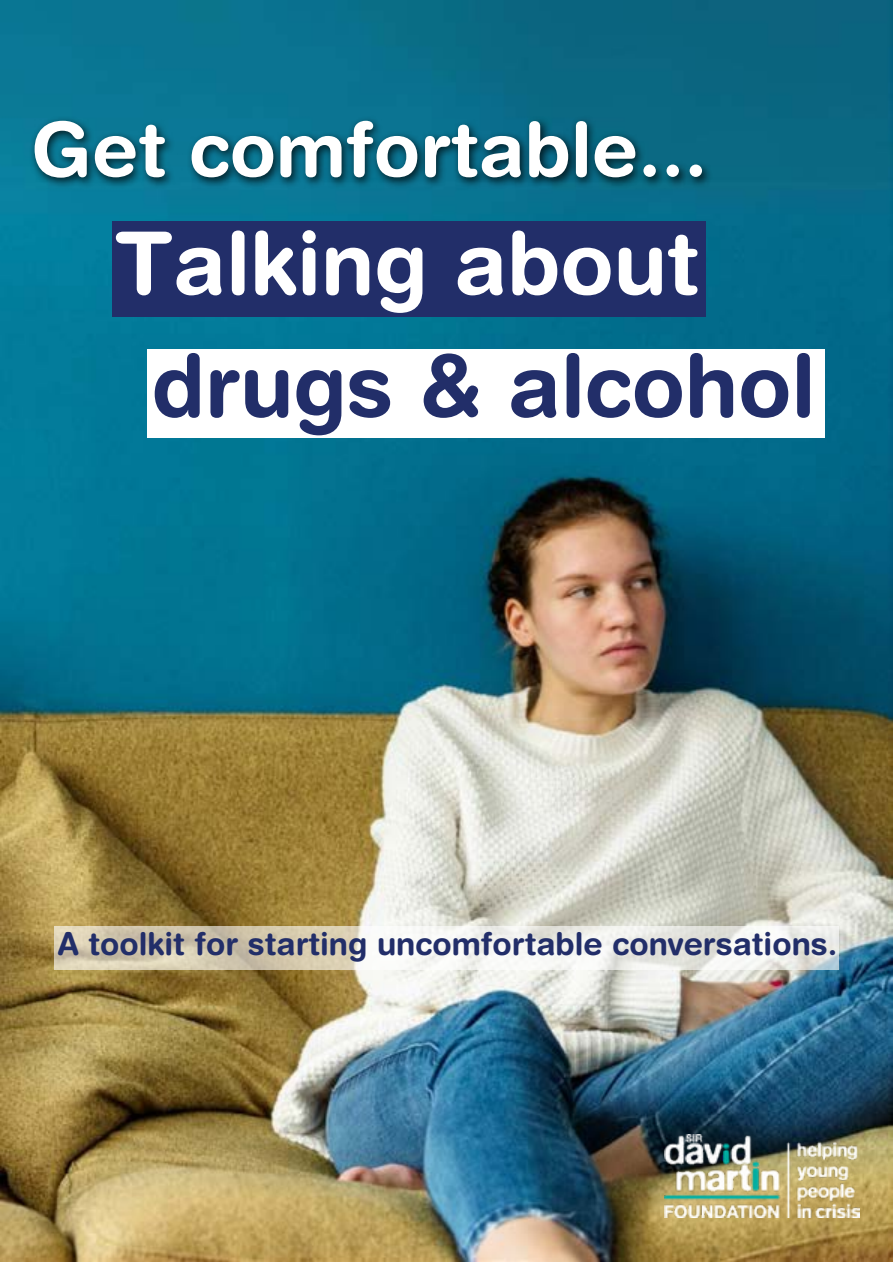
<style>
.page{position:relative;width:893px;height:1263px;background:#fff}
.page>*{position:absolute;margin:0;border:0;box-sizing:border-box;transform-origin:0 0}
.t1{font:700 87px "Helvetica Rounded";color:#222e69}
.t2{font:700 87px "Helvetica Rounded";color:#fff}
.t3{font:700 75.45px "Helvetica Rounded";color:#fff}
.t4{font:700 31.5px "Helvetica Rounded";color:#222e69}
</style>
<div class="page">
<img style="left:0;top:0;width:893px;height:1261px">
<div style="left:29px;top:115px;width:684px;height:74px;background:#000;opacity:.75"></div>
<div style="left:112px;top:221px;width:594px;height:96px;background:#222e69"></div>
<svg style="left:54px;top:926px;width:784px;height:43px"></svg>
<div style="left:147px;top:349px;width:678px;height:89px;background:#fff"></div>
<img style="left:665px;top:1134px;width:195px;height:84px">
<h2 class="t3" style="left:31px;top:104px;width:678px">Get comfortable...</h2>
<h1 class="t2" style="left:115px;top:210px;width:586px">Talking about</h1>
<h1 class="t1" style="left:152px;top:333px;width:665px">drugs &amp; alcohol</h1>
<p class="t4" style="left:58px;top:925px;width:781px">A toolkit for starting uncomfortable conversations.</p>
</div>
